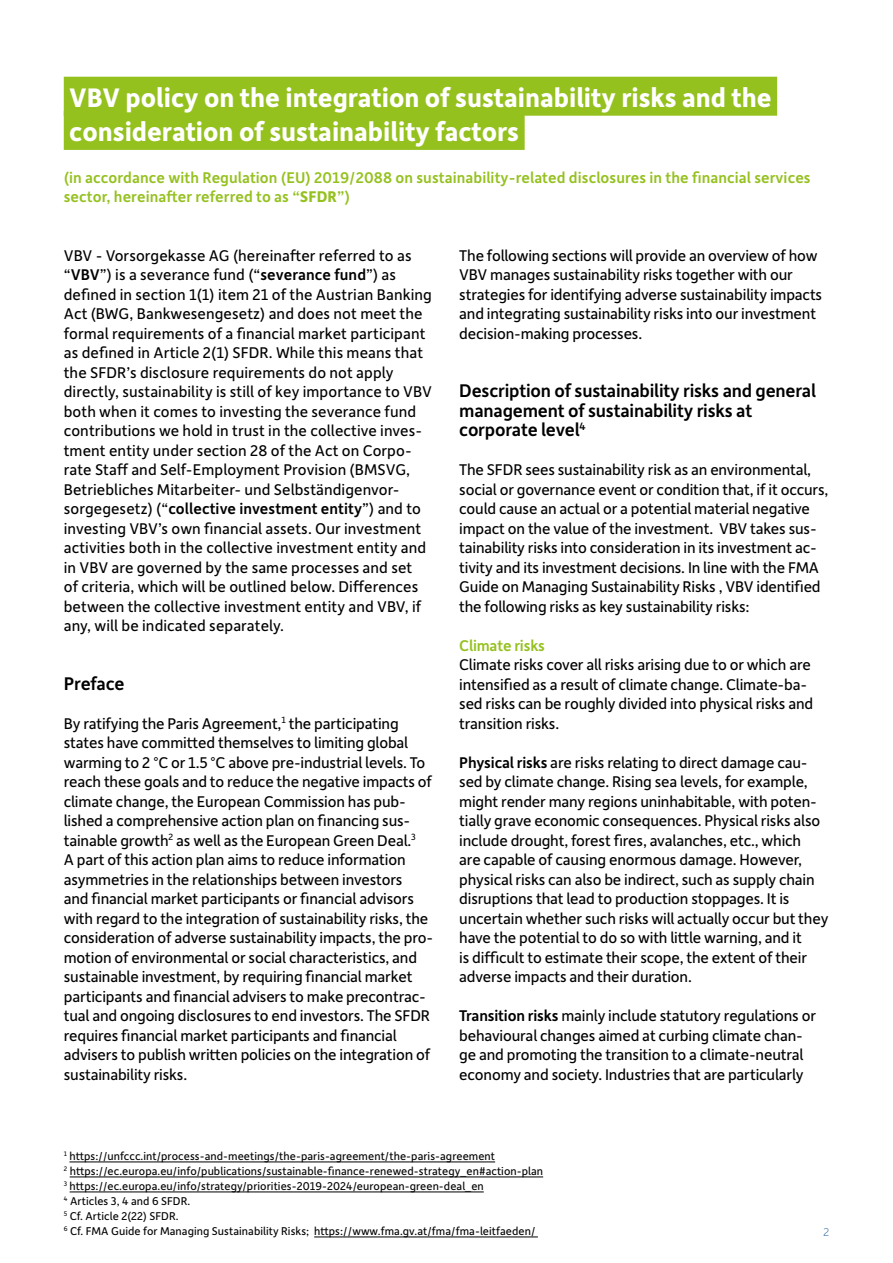
<style>
.page{position:relative;width:893px;height:1263px;background:#fff}
.page>*{position:absolute;margin:0;border:0;box-sizing:border-box;transform-origin:0 0}
.t1{font:700 28.5px/34.2px "Depot New";color:#fff}
.t2{font:500 19.5px/19.5px "Depot New";letter-spacing:-.01em;color:#000}
.t3{font:16.5px/19.5px "Depot New";letter-spacing:-.01em;color:#000}
.t4{font:500 16.5px/19.5px "Depot New";letter-spacing:.005em;color:#95c11f}
.t5{font:12px/15px "Depot New";letter-spacing:.005em;color:#000}
.t6{font:100 12px "Depot New";color:#004786}
.s1{font-weight:700}
.s2{font-weight:500}
</style>
<div class="page">
<div style="left:64px;top:77px;width:713px;height:39px;background:#95c11f"></div>
<div style="left:64px;top:111px;width:461px;height:39px;background:#95c11f"></div>
<hr style="left:69px;top:1162px;width:426px;height:1px;background:#000">
<hr style="left:70px;top:1177px;width:473px;height:1px;background:#000">
<hr style="left:70px;top:1192px;width:414px;height:1px;background:#000">
<hr style="left:314px;top:1237px;width:224px;height:1px;background:#000">
<h1 class="t1" style="left:69px;top:79px;width:704px">VBV policy on the integration of sustainability risks and the consideration of sustainability factors</h1>
<p class="t4" style="left:64px;top:167px;width:748px">(in accordance with Regulation (EU) 2019/2088 on sustainability-related disclosures in the financial services sector, hereinafter referred to as “<span class="s1">SFDR</span>”)</p>
<p class="t3" style="left:64px;top:245px;width:370px">VBV - Vorsorgekasse AG (hereinafter referred to as “<span class="s2">VBV</span>”) is a severance fund (“<span class="s2">severance fund</span>”) as defined in section 1(1) item 21 of the Austrian Banking Act (BWG, Bankwesengesetz) and does not meet the formal requirements of a financial market participant as defined in Article 2(1) SFDR. While this means that the SFDR’s disclosure requirements do not apply directly, sustainability is still of key importance to VBV both when it comes to investing the severance fund contributions we hold in trust in the collective inves&shy;tment entity under section 28 of the Act on Corpo&shy;rate Staff and Self-Employment Provision (BMSVG, Betriebliches Mitarbeiter- und Selbständigenvor&shy;sorgegesetz) (“<span class="s2">collective investment entity</span>”) and to investing VBV’s own financial assets. Our investment activities both in the collective investment entity and in VBV are governed by the same processes and set<br>of criteria, which will be outlined below. Differences between the collective investment entity and VBV, if any, will be indicated separately.</p>
<p class="t2" style="left:64px;top:673px;width:62px">Preface</p>
<p class="t3" style="left:64px;top:713px;width:371px">By ratifying the Paris Agreement,<sup>1</sup> the participating states have committed themselves to limiting global warming to 2 °C or 1.5 °C above pre-industrial levels. To reach these goals and to reduce the negative impacts of climate change, the European Commission has pub&shy;lished a comprehensive action plan on financing sus&shy;tainable growth<sup>2</sup> as well as the European Green Deal.<sup>3<br></sup>A part of this action plan aims to reduce information asymmetries in the relationships between investors<br>and financial market participants or financial advisors with regard to the integration of sustainability risks, the consideration of adverse sustainability impacts, the pro&shy;motion of environmental or social characteristics, and sustainable investment, by requiring financial market participants and financial advisers to make precontrac&shy;tual and ongoing disclosures to end investors. The SFDR requires financial market participants and financial advisers to publish written policies on the integration of sustainability risks.</p>
<p class="t3" style="left:459px;top:245px;width:364px">The following sections will provide an overview of how VBV manages sustainability risks together with our strategies for identifying adverse sustainability impacts and integrating sustainability risks into our investment decision-making processes.</p>
<p class="t2" style="left:459px;top:380px;width:358px">Description of sustainability risks and general management of sustainability risks at corporate level<sup>4</sup></p>
<p class="t3" style="left:459px;top:459px;width:371px">The SFDR sees sustainability risk as an environmental, social or governance event or condition that, if it occurs, could cause an actual or a potential material negative impact on the value of the investment. VBV takes sus&shy;tainability risks into consideration in its investment ac&shy;tivity and its investment decisions. In line with the FMA Guide on Managing Sustainability Risks , VBV identified the following risks as key sustainability risks:</p>
<p class="t4" style="left:459px;top:635px;width:87px">Climate risks</p>
<p class="t3" style="left:459px;top:654px;width:355px">Climate risks cover all risks arising due to or which are intensified as a result of climate change. Climate-ba&shy;sed risks can be roughly divided into physical risks and transition risks.</p>
<p class="t3" style="left:459px;top:752px;width:371px"><span class="s2">Physical risks</span> are risks relating to direct damage cau&shy;sed by climate change. Rising sea levels, for example, might render many regions uninhabitable, with poten&shy;tially grave economic consequences. Physical risks also include drought, forest fires, avalanches, etc., which<br>are capable of causing enormous damage. However, physical risks can also be indirect, such as supply chain disruptions that lead to production stoppages. It is uncertain whether such risks will actually occur but they have the potential to do so with little warning, and it<br>is difficult to estimate their scope, the extent of their adverse impacts and their duration.</p>
<p class="t3" style="left:459px;top:1005px;width:358px"><span class="s2">Transition risks</span> mainly include statutory regulations or behavioural changes aimed at curbing climate chan&shy;ge and promoting the transition to a climate-neutral economy and society. Industries that are particularly</p>
<p class="t5" style="left:64px;top:1148px;width:481px"><sup>1</sup> https://unfccc.int/process-and-meetings/the-paris-agreement/the-paris-agreement<br><sup>2</sup> https://ec.europa.eu/info/publications/sustainable-finance-renewed-strategy_en#action-plan <sup>3</sup> https://ec.europa.eu/info/strategy/priorities-2019-2024/european-green-deal_en<br><sup>4</sup> Articles 3, 4 and 6 SFDR.<br><sup>5</sup> Cf. Article 2(22) SFDR.<br><sup>6</sup> Cf. FMA Guide for Managing Sustainability Risks; https://www.fma.gv.at/fma/fma-leitfaeden/</p>
<p class="t6" style="left:823px;top:1224px;width:7px">2</p>
</div>
